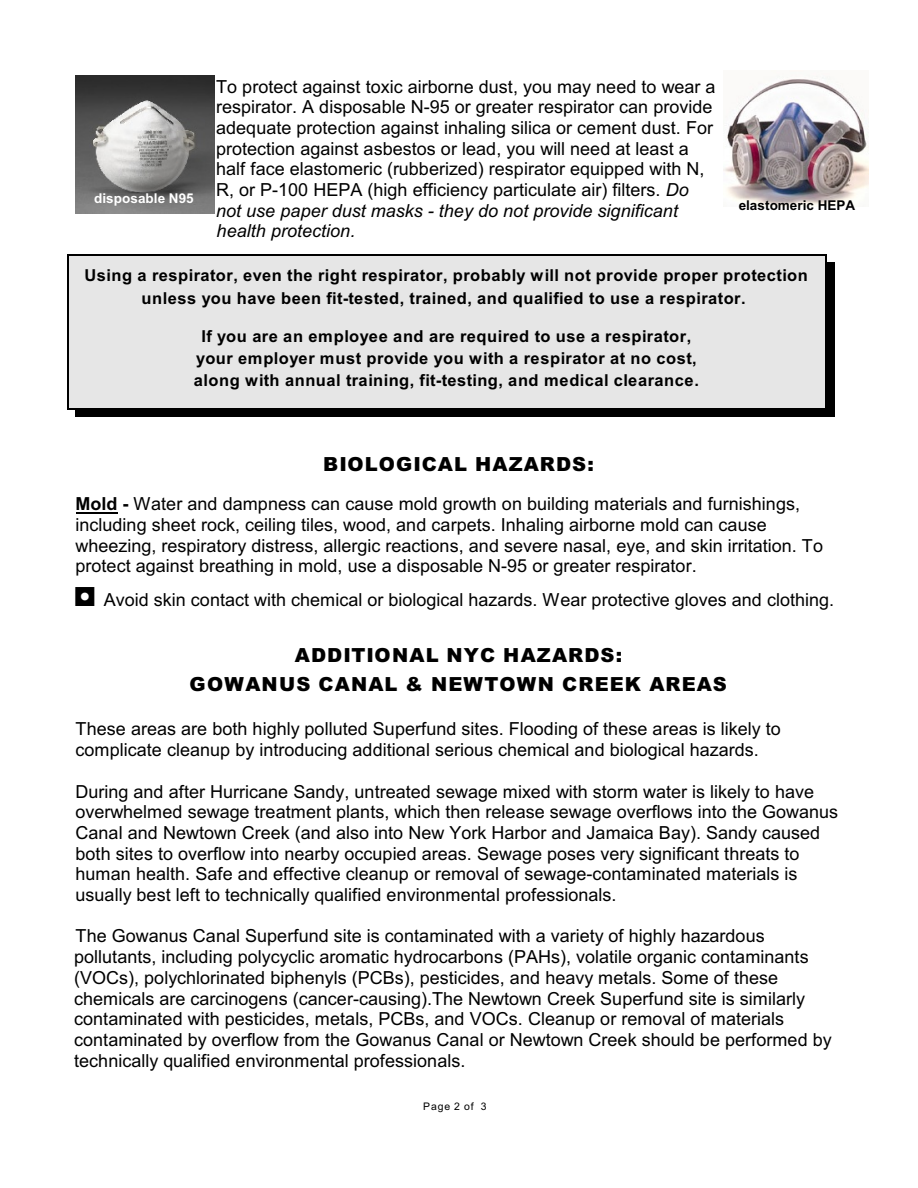
<style>
.page{position:relative;width:918px;height:1188px;background:#fff}
.page>*{position:absolute;margin:0;border:0;box-sizing:border-box;transform-origin:0 0}
.t1{font:900 19.5px/29.5px "Arial";letter-spacing:.055em;color:#000;text-align:center}
.t2{font:18px/20.7px "Arial";color:#000}
.t3{font:700 16.5px/22.2px "Arial";letter-spacing:.035em;color:#000;text-align:center}
.t4{font:700 13.5px "Arial";color:#000}
.t5{font:700 13.5px "Arial";color:#fff}
.t6{font:10.5px "Arial";letter-spacing:.08em;color:#000}
.s1{font-style:italic}
.s2{font-weight:700}
</style>
<div class="page">
<img style="left:75px;top:75px;width:140px;height:139px">
<hr style="left:76px;top:513px;width:42px;height:1px;background:#000">
<img style="left:724px;top:76px;width:144px;height:131px">
<div style="left:67px;top:255px;width:760px;height:154px;background:#e6e6e6"></div>
<hr style="left:67px;top:255px;width:1px;height:154px;background:#000">
<hr style="left:826px;top:255px;width:1px;height:154px;background:#000">
<hr style="left:67px;top:255px;width:760px;height:1px;background:#000">
<hr style="left:67px;top:408px;width:760px;height:1px;background:#000">
<div style="left:827px;top:262px;width:8px;height:155px;background:#000"></div>
<div style="left:75px;top:409px;width:760px;height:8px;background:#000"></div>
<p class="t2" style="left:216px;top:78px;width:501px">To protect against toxic airborne dust, you may need to wear a respirator. A disposable N-95 or greater respirator can provide adequate protection against inhaling silica or cement dust. For protection against asbestos or lead, you will need at least a half face elastomeric (rubberized) respirator equipped with N, R, or P-100 HEPA (high efficiency particulate air) filters. <span class="s1">Do not use paper dust masks - they do not provide significant health protection.</span></p>
<p class="t5" style="left:94px;top:193px;width:101px">disposable N95</p>
<p class="t4" style="left:739px;top:200px;width:118px">elastomeric HEPA</p>
<p class="t3" style="left:84px;top:266px;width:725px;line-height:22.6px">Using a respirator, even the right respirator, probably will not provide proper protection unless you have been fit-tested, trained, and qualified to use a respirator.</p>
<p class="t3" style="left:194px;top:326px;width:507px">If you are an employee and are required to use a respirator, your employer must provide you with a respirator at no cost, along with annual training, fit-testing, and medical clearance.</p>
<p class="t1" style="left:323px;top:452px;width:272px">BIOLOGICAL HAZARDS:</p>
<p class="t2" style="left:76px;top:495px;width:749px"><span class="s2">Mold -</span> Water and dampness can cause mold growth on building materials and furnishings, including sheet rock, ceiling tiles, wood, and carpets. Inhaling airborne mold can cause wheezing, respiratory distress, allergic reactions, and severe nasal, eye, and skin irritation. To protect against breathing in mold, use a disposable N-95 or greater respirator.</p>
<p class="t2" style="left:76px;top:591px;width:760px">✓ Avoid skin contact with chemical or biological hazards. Wear protective gloves and clothing.</p>
<p class="t1" style="left:190px;top:642px;width:539px">ADDITIONAL NYC HAZARDS:<br>GOWANUS CANAL &amp; NEWTOWN CREEK AREAS</p>
<p class="t2" style="left:76px;top:720px;width:707px">These areas are both highly polluted Superfund sites. Flooding of these areas is likely to complicate cleanup by introducing additional serious chemical and biological hazards.</p>
<p class="t2" style="left:76px;top:783px;width:764px">During and after Hurricane Sandy, untreated sewage mixed with storm water is likely to have overwhelmed sewage treatment plants, which then release sewage overflows into the Gowanus Canal and Newtown Creek (and also into New York Harbor and Jamaica Bay). Sandy caused both sites to overflow into nearby occupied areas. Sewage poses very significant threats to human health. Safe and effective cleanup or removal of sewage-contaminated materials is usually best left to technically qualified environmental professionals.</p>
<p class="t2" style="left:74px;top:927px;width:759px">The Gowanus Canal Superfund site is contaminated with a variety of highly hazardous pollutants, including polycyclic aromatic hydrocarbons (PAHs), volatile organic contaminants (VOCs), polychlorinated biphenyls (PCBs), pesticides, and heavy metals. Some of these chemicals are carcinogens (cancer-causing).The Newtown Creek Superfund site is similarly contaminated with pesticides, metals, PCBs, and VOCs. Cleanup or removal of materials contaminated by overflow from the Gowanus Canal or Newtown Creek should be performed by technically qualified environmental professionals.</p>
<p class="t6" style="left:423px;top:1102px;width:65px">Page 2 of 3</p>
</div>
